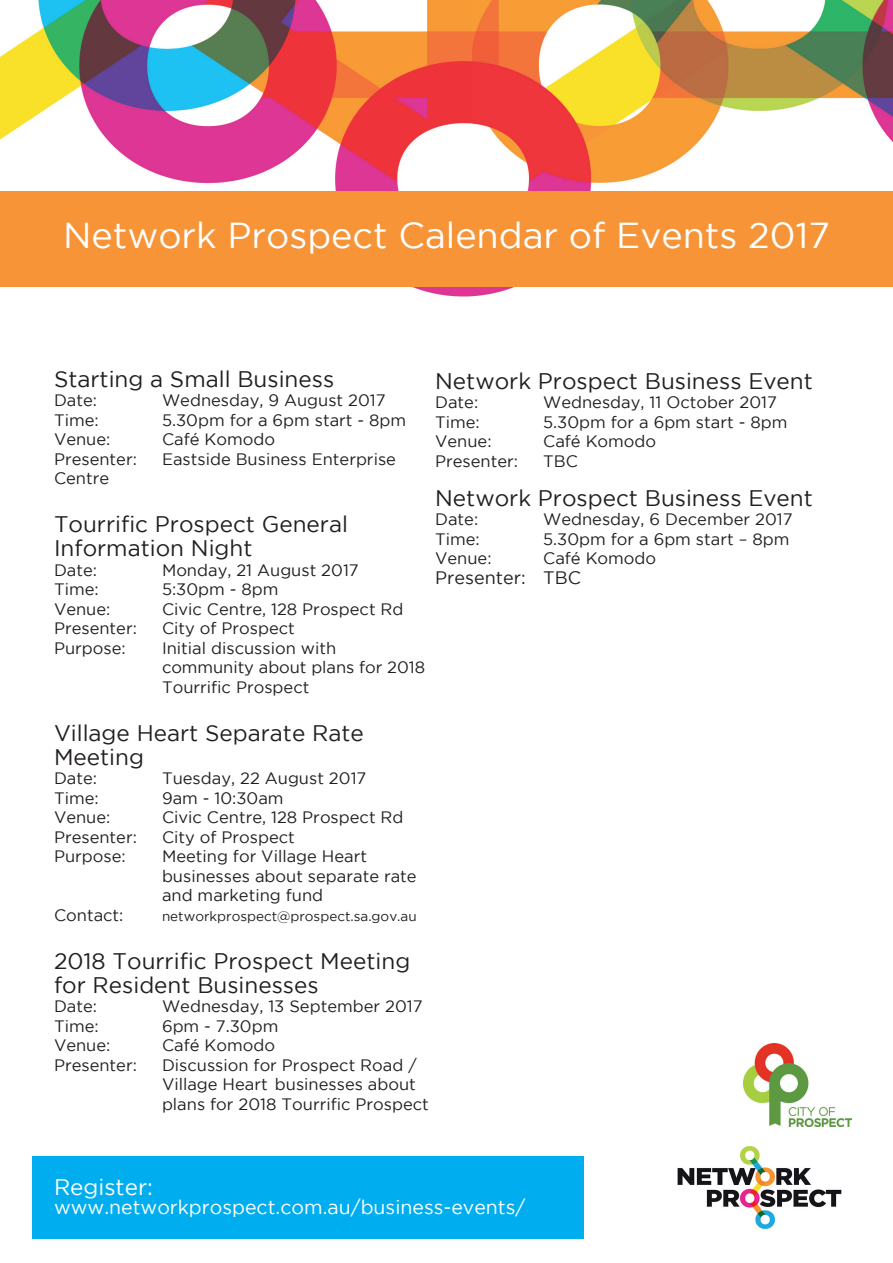
<style>
.page{position:relative;width:893px;height:1263px;background:#fff}
.page>*{position:absolute;margin:0;border:0;box-sizing:border-box;transform-origin:0 0}
.t1{font:36px "Gotham";color:#fff}
.t2{font:22.5px/24px "Gotham";color:#231f20}
.t3{font:22.5px "Gotham";color:#fff}
.t4{font:19.5px "Gotham";color:#fff}
.t5{font:18px "Gotham";color:#231f20}
.t6{font:16.5px/19.5px "Gotham";color:#231f20}
.t7{font:13.5px "Gotham";color:#231f20}
</style>
<div class="page">
<img style="left:0;top:0;width:893px;height:297px">
<div style="left:0;top:191px;width:893px;height:96px;background:#f79437"></div>
<img style="left:743px;top:1044px;width:109px;height:82px">
<img style="left:677px;top:1146px;width:165px;height:83px">
<div style="left:33px;top:1156px;width:551px;height:83px;background:#00aeef"></div>
<h1 class="t1" style="left:63px;top:215px;width:768px">Network Prospect Calendar of Events 2017</h1>
<h2 class="t2" style="left:54px;top:366px;width:282px">Starting a Small Business</h2>
<p class="t6" style="left:54px;top:390px;width:45px">Date:</p>
<p class="t6" style="left:162px;top:390px;width:225px">Wednesday, 9 August 2017</p>
<p class="t6" style="left:54px;top:410px;width:46px">Time:</p>
<p class="t6" style="left:162px;top:410px;width:246px">5.30pm for a 6pm start - 8pm</p>
<p class="t6" style="left:54px;top:429px;width:58px">Venue:</p>
<p class="t6" style="left:162px;top:429px;width:114px">Café Komodo</p>
<p class="t6" style="left:54px;top:449px;width:84px">Presenter:</p>
<p class="t6" style="left:162px;top:449px;width:235px">Eastside Business Enterprise</p>
<p class="t6" style="left:54px;top:468px;width:57px">Centre</p>
<h2 class="t2" style="left:54px;top:512px;width:295px">Tourrific Prospect General<br>Information Night</h2>
<p class="t6" style="left:54px;top:560px;width:45px">Date:</p>
<p class="t6" style="left:162px;top:560px;width:198px">Monday, 21 August 2017</p>
<p class="t6" style="left:54px;top:579px;width:46px">Time:</p>
<p class="t6" style="left:162px;top:579px;width:118px">5:30pm - 8pm</p>
<p class="t6" style="left:54px;top:599px;width:58px">Venue:</p>
<p class="t6" style="left:162px;top:599px;width:243px">Civic Centre, 128 Prospect Rd</p>
<p class="t6" style="left:54px;top:618px;width:84px">Presenter:</p>
<p class="t6" style="left:162px;top:618px;width:134px">City of Prospect</p>
<p class="t6" style="left:54px;top:638px;width:73px">Purpose:</p>
<p class="t6" style="left:162px;top:638px;width:265px">Initial discussion with community about plans for 2018<br>Tourrific Prospect</p>
<h2 class="t2" style="left:54px;top:720px;width:311px">Village Heart Separate Rate<br>Meeting</h2>
<p class="t6" style="left:54px;top:768px;width:45px">Date:</p>
<p class="t6" style="left:162px;top:768px;width:206px">Tuesday, 22 August 2017</p>
<p class="t6" style="left:54px;top:788px;width:46px">Time:</p>
<p class="t6" style="left:162px;top:788px;width:123px">9am - 10:30am</p>
<p class="t6" style="left:54px;top:807px;width:58px">Venue:</p>
<p class="t6" style="left:162px;top:807px;width:243px">Civic Centre, 128 Prospect Rd</p>
<p class="t6" style="left:54px;top:827px;width:84px">Presenter:</p>
<p class="t6" style="left:162px;top:827px;width:134px">City of Prospect</p>
<p class="t6" style="left:54px;top:846px;width:73px">Purpose:</p>
<p class="t6" style="left:162px;top:846px;width:256px">Meeting for Village Heart businesses about separate rate and marketing fund</p>
<p class="t6" style="left:54px;top:905px;width:71px">Contact:</p>
<p class="t7" style="left:162px;top:908px;width:256px">networkprospect@prospect.sa.gov.au</p>
<h2 class="t2" style="left:54px;top:948px;width:358px">2018 Tourrific Prospect Meeting for Resident Businesses</h2>
<p class="t6" style="left:54px;top:996px;width:45px">Date:</p>
<p class="t6" style="left:162px;top:996px;width:262px">Wednesday, 13 September 2017</p>
<p class="t6" style="left:54px;top:1016px;width:46px">Time:</p>
<p class="t6" style="left:162px;top:1016px;width:118px">6pm - 7.30pm</p>
<p class="t6" style="left:54px;top:1035px;width:58px">Venue:</p>
<p class="t6" style="left:162px;top:1035px;width:114px">Café Komodo</p>
<p class="t6" style="left:54px;top:1055px;width:84px">Presenter:</p>
<p class="t6" style="left:162px;top:1055px;width:268px">Discussion for Prospect Road /<br>Village Heart businesses about plans for 2018 Tourrific Prospect</p>
<h2 class="t2" style="left:435px;top:369px;width:379px">Network Prospect Business Event</h2>
<p class="t6" style="left:435px;top:393px;width:45px">Date:</p>
<p class="t6" style="left:543px;top:393px;width:235px">Wednesday, 11 October 2017</p>
<p class="t6" style="left:435px;top:412px;width:46px">Time:</p>
<p class="t6" style="left:543px;top:412px;width:246px">5.30pm for a 6pm start - 8pm</p>
<p class="t6" style="left:435px;top:432px;width:58px">Venue:</p>
<p class="t6" style="left:543px;top:432px;width:114px">Café Komodo</p>
<p class="t6" style="left:435px;top:451px;width:84px">Presenter:</p>
<p class="t6" style="left:543px;top:451px;width:36px">TBC</p>
<h2 class="t2" style="left:435px;top:486px;width:379px">Network Prospect Business Event</h2>
<p class="t6" style="left:435px;top:510px;width:45px">Date:</p>
<p class="t6" style="left:543px;top:510px;width:251px">Wednesday, 6 December 2017</p>
<p class="t6" style="left:435px;top:529px;width:46px">Time:</p>
<p class="t6" style="left:543px;top:529px;width:248px">5.30pm for a 6pm start – 8pm</p>
<p class="t6" style="left:435px;top:549px;width:58px">Venue:</p>
<p class="t6" style="left:543px;top:549px;width:114px">Café Komodo</p>
<p class="t5" style="left:435px;top:568px;width:147px">Presenter: TBC</p>
<h2 class="t3" style="left:54px;top:1174px;width:100px">Register:</h2>
<p class="t4" style="left:54px;top:1197px;width:473px">www.networkprospect.com.au/business-events/</p>
</div>
